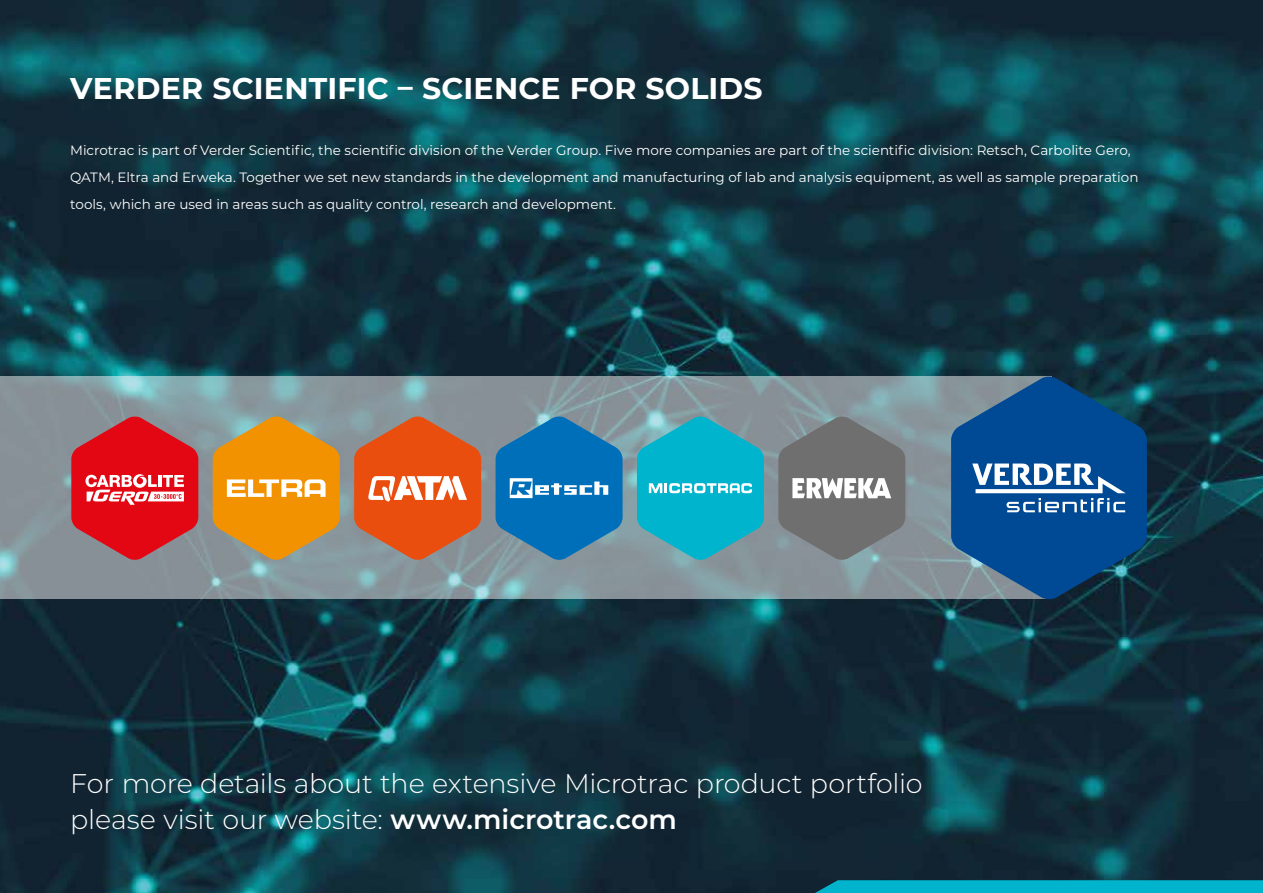
<style>
.page{position:relative;width:1263px;height:893px;background:#fff}
.page>*{position:absolute;margin:0;border:0;box-sizing:border-box;transform-origin:0 0}
.t1{font:700 30px "Montserrat";letter-spacing:.005em;color:#fff}
.t2{font:300 27px/36px "Montserrat";letter-spacing:-.005em;color:#fff}
.t3{font:13.5px/27px "Montserrat";color:#fff}
.s1{font-weight:600}
</style>
<div class="page">
<img style="left:0;top:0;width:1263px;height:893px">
<svg style="left:0;top:377px;width:951px;height:222px;background:#87979d"></svg>
<svg style="left:951px;top:376px;width:196px;height:224px;background:#215b92"></svg>
<svg style="left:496px;top:416px;width:126px;height:144px;background:#297eb5"></svg>
<svg style="left:71px;top:416px;width:127px;height:144px;background:#cf3944"></svg>
<svg style="left:213px;top:416px;width:127px;height:144px;background:#da9a34"></svg>
<svg style="left:354px;top:416px;width:127px;height:144px;background:#d36c43"></svg>
<svg style="left:637px;top:416px;width:127px;height:144px;background:#27b1c4"></svg>
<svg style="left:778px;top:416px;width:127px;height:144px;background:#7f8284"></svg>
<svg style="left:815px;top:880px;width:448px;height:13px;background:#00adc6"></svg>
<h1 class="t1" style="left:70px;top:67px;width:694px">VERDER SCIENTIFIC – SCIENCE FOR SOLIDS</h1>
<p class="t3" style="left:70px;top:136px;width:1070px">Microtrac is part of Verder Scientific, the scientific division of the Verder Group. Five more companies are part of the scientific division: Retsch, Carbolite Gero,<br>QATM, Eltra and Erweka. Together we set new standards in the development and manufacturing of lab and analysis equipment, as well as sample preparation tools, which are used in areas such as quality control, research and development.</p>
<h2 class="t2" style="left:70px;top:765px;width:854px">For more details about the extensive Microtrac product portfolio please visit our website: <span class="s1">www.microtrac.com</span></h2>
</div>
